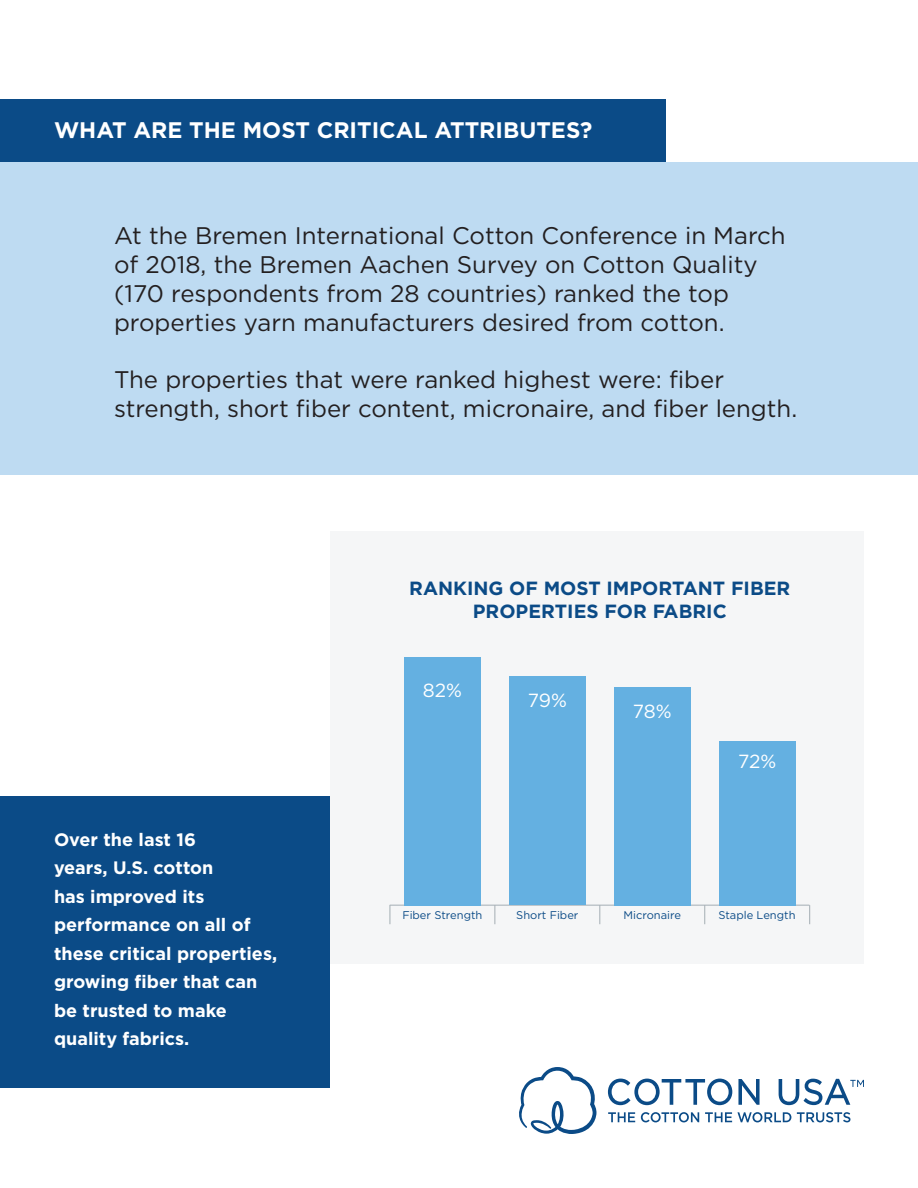
<style>
.page{position:relative;width:918px;height:1188px;background:#fff}
.page>*{position:absolute;margin:0;border:0;box-sizing:border-box;transform-origin:0 0}
.t1{font:24px/28.8px "Gotham";color:#231f20}
.t2{font:700 22.5px "Gotham";color:#fff}
.t3{font:700 19.05px/23px "Gotham";color:#0b4b87;text-align:center}
.t4{font:19.05px "Gotham";letter-spacing:-.015em;color:#fff}
.t5{font:700 18px/28.5px "Gotham";color:#fff}
.t6{font:11.1px "Gotham";color:#0b4b87}
</style>
<div class="page">
<svg style="left:519px;top:1067px;width:78px;height:67px"></svg>
<svg style="left:608px;top:1079px;width:124px;height:26px"></svg>
<svg style="left:738px;top:1079px;width:22px;height:26px"></svg>
<svg style="left:779px;top:1079px;width:85px;height:26px"></svg>
<svg style="left:608px;top:1112px;width:27px;height:10px"></svg>
<svg style="left:641px;top:1112px;width:58px;height:10px"></svg>
<svg style="left:705px;top:1112px;width:86px;height:10px"></svg>
<svg style="left:797px;top:1112px;width:53px;height:10px"></svg>
<div style="left:330px;top:531px;width:534px;height:433px;background:#f5f6f7"></div>
<div style="left:0;top:162px;width:918px;height:313px;background:#bedbf2"></div>
<div style="left:0;top:99px;width:666px;height:63px;background:#0b4b87"></div>
<svg style="left:390px;top:906px;width:1px;height:18px"></svg>
<svg style="left:495px;top:906px;width:1px;height:18px"></svg>
<svg style="left:600px;top:906px;width:1px;height:18px"></svg>
<svg style="left:705px;top:906px;width:1px;height:18px"></svg>
<svg style="left:809px;top:905px;width:1px;height:19px"></svg>
<hr style="left:390px;top:905px;width:419px;height:1px;background:#a4aeb4">
<div style="left:404px;top:657px;width:77px;height:248px;background:#64b0e1"></div>
<div style="left:509px;top:676px;width:77px;height:229px;background:#64b0e1"></div>
<div style="left:614px;top:687px;width:76px;height:218px;background:#64b0e1"></div>
<div style="left:719px;top:741px;width:76px;height:164px;background:#64b0e1"></div>
<div style="left:0;top:797px;width:330px;height:291px;background:#0b4b87"></div>
<p class="t2" style="left:54px;top:115px;width:540px">WHAT ARE THE MOST CRITICAL ATTRIBUTES?</p>
<p class="t1" style="left:114px;top:221px;width:673px">At the Bremen International Cotton Conference in March of 2018, the Bremen Aachen Survey on Cotton Quality (170 respondents from 28 countries) ranked the top properties yarn manufacturers desired from cotton.</p>
<p class="t1" style="left:114px;top:365px;width:685px">The properties that were ranked highest were: fiber strength, short fiber content, micronaire, and fiber length.</p>
<p class="t3" style="left:409px;top:577px;width:383px">RANKING OF MOST IMPORTANT FIBER<br>PROPERTIES FOR FABRIC</p>
<p class="t5" style="left:54px;top:825px;width:225px">Over the last 16<br>years, U.S. cotton<br>has improved its performance on all of these critical properties, growing fiber that can be trusted to make quality fabrics.</p>
<p class="t4" style="left:423px;top:678px;width:41px">82%</p>
<p class="t4" style="left:528px;top:688px;width:41px">79%</p>
<p class="t4" style="left:633px;top:699px;width:40px">78%</p>
<p class="t4" style="left:738px;top:749px;width:40px">72%</p>
<p class="t6" style="left:402px;top:908px;width:82px">Fiber Strength</p>
<p class="t6" style="left:516px;top:908px;width:64px">Short Fiber</p>
<p class="t6" style="left:624px;top:908px;width:59px">Micronaire</p>
<p class="t6" style="left:718px;top:908px;width:79px">Staple Length</p>
</div>
